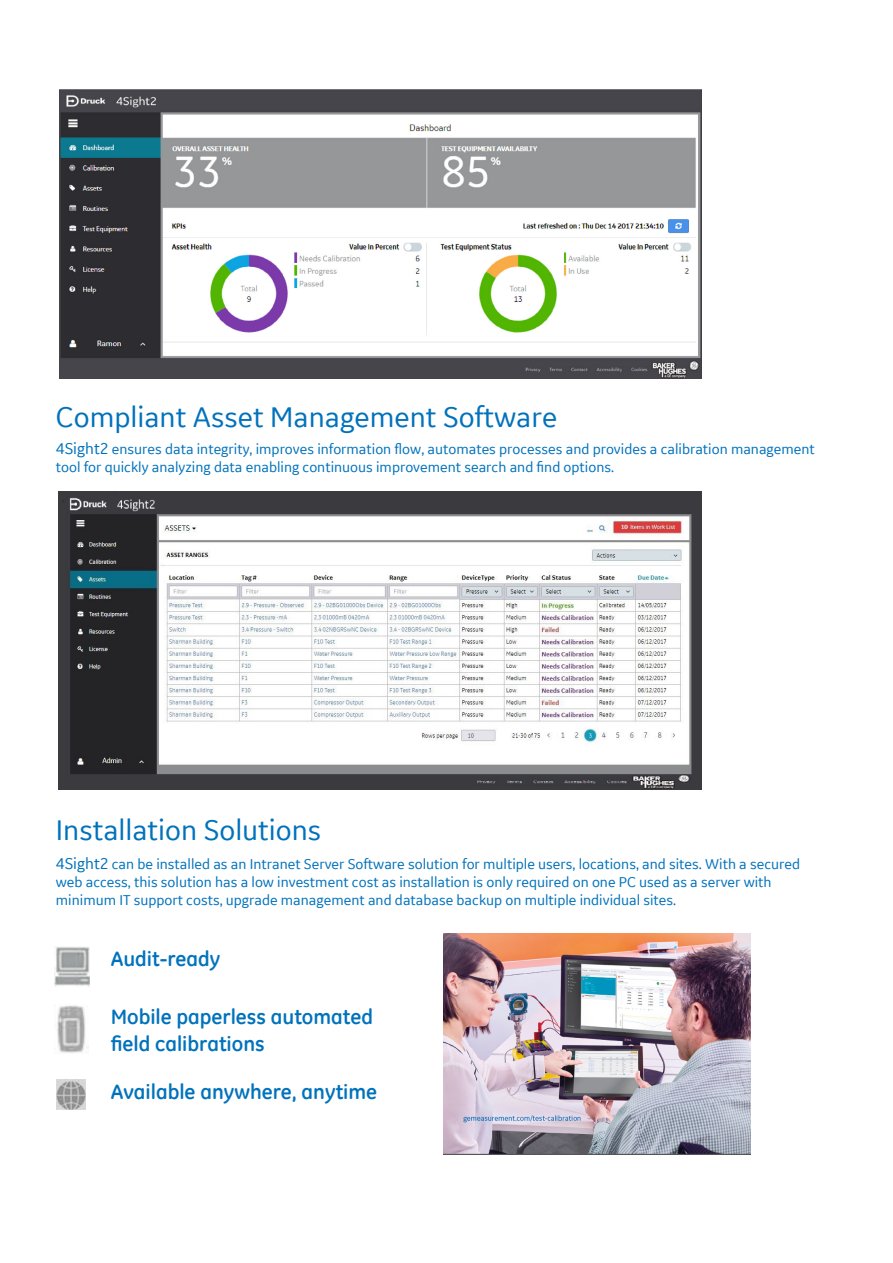
<style>
.page{position:relative;width:893px;height:1263px;background:#fff}
.page>*{position:absolute;margin:0;border:0;box-sizing:border-box;transform-origin:0 0}
.Main_head{font:30px "GE Inspira Sans";color:#0072bc}
.Features_and_Benefit{font:700 21px/27px "GE Inspira";color:#0072bc}
.Body_Text_Space_Abov{font:15px/18px "GE Inspira Sans";color:#0072bc}
.s1{font-size:16.5px}
</style>
<div class="page">
<img style="left:54px;top:946px;width:36px;height:40px">
<img style="left:57px;top:1005px;width:32px;height:48px">
<img style="left:56px;top:1079px;width:29px;height:30px">
<img style="left:443px;top:934px;width:308px;height:220px">
<img style="left:59px;top:491px;width:643px;height:299px">
<img style="left:59px;top:89px;width:643px;height:290px">
<p class="Main_head" style="left:56px;top:398px;width:503px">Compliant Asset Management Software</p>
<p class="Body_Text_Space_Abov" style="left:56px;top:440px;width:760px"><span class="s1">4Sight2</span> ensures data integrity, improves information flow, automates processes and provides a calibration management tool for quickly analyzing data enabling continuous improvement search and find options.</p>
<p class="Main_head" style="left:56px;top:812px;width:267px">Installation Solutions</p>
<p class="Body_Text_Space_Abov" style="left:56px;top:854px;width:746px"><span class="s1">4Sight2</span> can be installed as an Intranet Server Software solution for multiple users, locations, and sites. With a secured web access, this solution has a low investment cost as installation is only required on one PC used as a server with minimum IT support costs, upgrade management and database backup on multiple individual sites.</p>
<p class="Features_and_Benefit" style="left:111px;top:945px;width:111px">Audit-ready</p>
<p class="Features_and_Benefit" style="left:111px;top:1002px;width:264px">Mobile paperless automated field calibrations</p>
<p class="Features_and_Benefit" style="left:111px;top:1077px;width:268px">Available anywhere, anytime</p>
</div>
